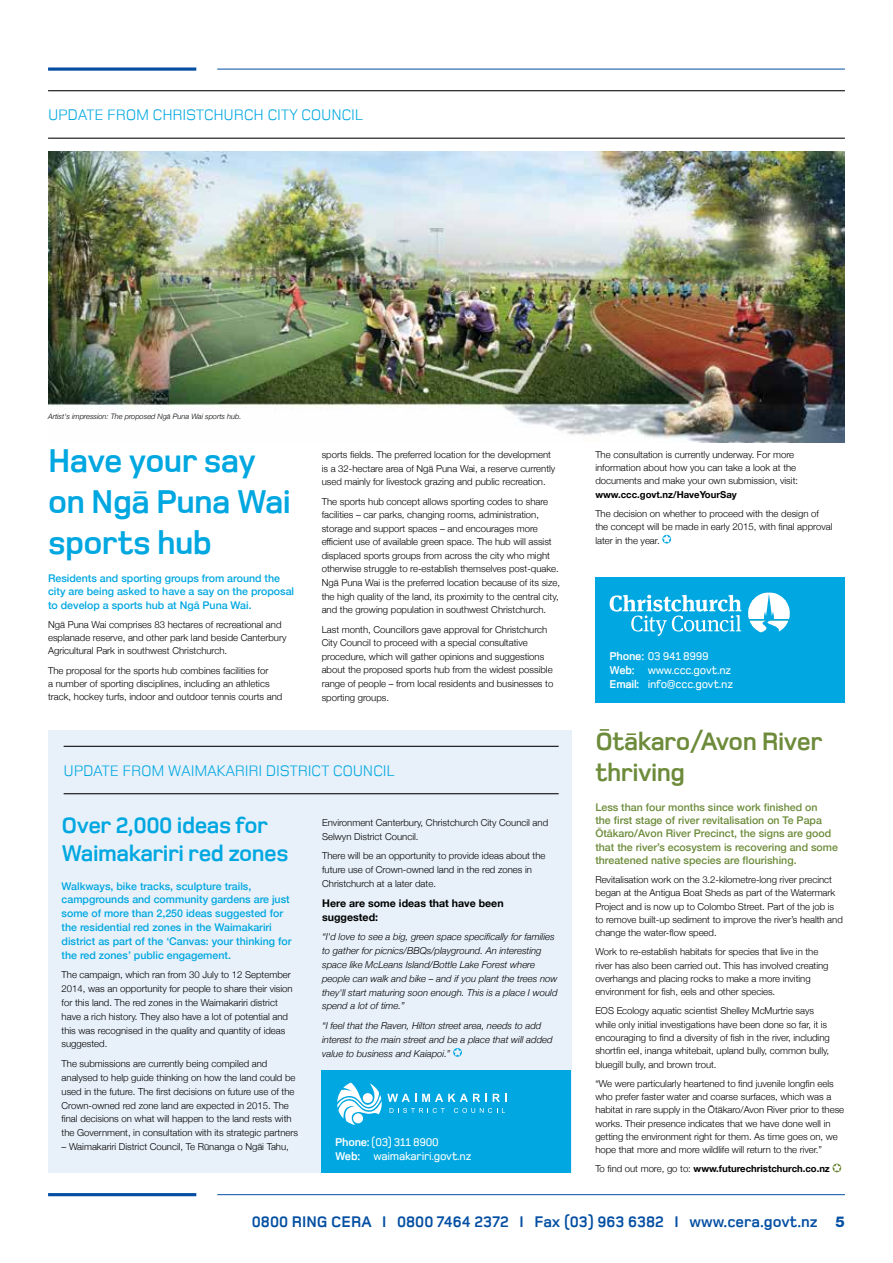
<style>
.page{position:relative;width:893px;height:1263px;background:#fff}
.page>*{position:absolute;margin:0;border:0;box-sizing:border-box;transform-origin:0 0}
.t1{font:700 33.9px/40.8px "Foundry Monoline";letter-spacing:-.02em;color:#00a7e0}
.t2{font:700 25.95px/31.2px "Foundry Monoline";letter-spacing:-.02em;color:#6d8b3a}
.t3{font:700 23.4px/28px "Foundry Monoline";letter-spacing:-.02em;color:#00a7e0}
.t4{font:15.9px "Foundry Monoline";letter-spacing:-.02em;color:#00a7e0}
.t5{font:700 15.9px "Foundry Monoline";color:#034ea2}
.t6{font:500 11.7px/14px "Foundry Monoline";letter-spacing:-.02em;color:#fff}
.t7{font:500 10.65px/13.8px "Helvetica Neue";color:#00a7e0}
.t8{font:500 10.65px/13.2px "Helvetica Neue";color:#6d8b3a}
.t9{font:700 10.65px/13.8px "Helvetica Neue";color:#000}
.t10{font:300 9.6px/13.2px "Helvetica Neue";color:#000}
.t11{font:italic 300 9.6px/13.8px "Helvetica Neue";color:#000}
.t12{font:700 9.6px "Helvetica Neue";color:#000}
.t13{font:italic 300 7.35px "Helvetica Neue";color:#000}
.s1{font-weight:700}
.s2{font-weight:300}
.s3{font-family:"Helvetica Neue LT Std";font-weight:800;font-size:14.85px}
</style>
<div class="page">
<hr style="left:48px;top:1193px;width:148px;height:3px;background:#034ea2">
<hr style="left:217px;top:1194px;width:628px;height:1px;background:#034ea2">
<svg style="left:48px;top:67px;width:148px;height:4px"></svg>
<hr style="left:217px;top:69px;width:628px;height:1px;background:#034ea2">
<hr style="left:48px;top:90px;width:797px;height:1px;background:#000">
<hr style="left:48px;top:138px;width:797px;height:1px;background:#000">
<img style="left:48px;top:152px;width:797px;height:290px">
<div style="left:595px;top:577px;width:250px;height:125px;background:#00a7e0"></div>
<hr style="left:748px;top:616px;width:42px;height:3px;background:#fff">
<hr style="left:748px;top:614px;width:42px;height:2px;background:#fff">
<hr style="left:748px;top:611px;width:42px;height:3px;background:#fff">
<hr style="left:748px;top:608px;width:42px;height:3px;background:#fff">
<hr style="left:748px;top:606px;width:42px;height:2px;background:#fff">
<hr style="left:748px;top:603px;width:42px;height:3px;background:#fff">
<hr style="left:748px;top:600px;width:42px;height:3px;background:#fff">
<hr style="left:748px;top:598px;width:42px;height:2px;background:#fff">
<hr style="left:748px;top:595px;width:42px;height:3px;background:#fff">
<hr style="left:748px;top:592px;width:42px;height:3px;background:#fff">
<hr style="left:748px;top:592px;width:42px;height:1px;background:#0066b3">
<hr style="left:749px;top:621px;width:39px;height:2px;background:#fff">
<hr style="left:749px;top:623px;width:39px;height:2px;background:#fff">
<hr style="left:749px;top:625px;width:39px;height:3px;background:#fff">
<hr style="left:749px;top:628px;width:39px;height:2px;background:#fff">
<hr style="left:749px;top:630px;width:39px;height:2px;background:#fff">
<hr style="left:749px;top:632px;width:39px;height:1px;background:#00a651">
<svg style="left:610px;top:595px;width:131px;height:41px"></svg>
<svg style="left:662px;top:535px;width:9px;height:8px"></svg>
<div style="left:48px;top:731px;width:523px;height:442px;background:#e8f1fa"></div>
<hr style="left:64px;top:746px;width:495px;height:1px;background:#000">
<hr style="left:64px;top:793px;width:495px;height:1px;background:#000">
<svg style="left:453px;top:1048px;width:9px;height:9px"></svg>
<div style="left:322px;top:1070px;width:249px;height:103px;background:#00a7e0"></div>
<svg style="left:337px;top:1082px;width:170px;height:43px"></svg>
<svg style="left:832px;top:1163px;width:9px;height:9px"></svg>
<svg style="left:134px;top:491px;width:12px;height:2px"></svg>
<svg style="left:627px;top:733px;width:9px;height:2px"></svg>
<svg style="left:600px;top:729px;width:9px;height:2px"></svg>
<h3 class="t4" style="left:48px;top:106px;width:316px">UPDATE FROM CHRISTCHURCH CITY COUNCIL</h3>
<p class="t13" style="left:48px;top:410px;width:195px">Artist's impression: The proposed Ngā Puna Wai sports hub.</p>
<h1 class="t1" style="left:48px;top:441px;width:244px">Have your say on Nga Puna Wai sports hub</h1>
<p class="t7" style="left:48px;top:571px;width:248px;line-height:13.2px">Residents and sporting groups from around the city are being asked to have a say on the proposal to develop a sports hub at Ngā Puna Wai.</p>
<p class="t10" style="left:48px;top:617px;width:240px">Ngā Puna Wai comprises 83 hectares of recreational and esplanade reserve, and other park land beside Canterbury<br>Agricultural Park in southwest Christchurch.</p>
<p class="t10" style="left:48px;top:663px;width:236px">The proposal for the sports hub combines facilities for<br>a number of sporting disciplines, including an athletics track, hockey turfs, indoor and outdoor tennis courts and</p>
<p class="t10" style="left:322px;top:447px;width:235px">sports fields. The preferred location for the development is a 32-hectare area of Ngā Puna Wai, a reserve currently used mainly for livestock grazing and public recreation.</p>
<p class="t10" style="left:322px;top:494px;width:240px">The sports hub concept allows sporting codes to share facilities – car parks, changing rooms, administration, storage and support spaces – and encourages more efficient use of available green space. The hub will assist displaced sports groups from across the city who might otherwise struggle to re-establish themselves post-quake.<br>Ngā Puna Wai is the preferred location because of its size, the high quality of the land, its proximity to the central city, and the growing population in southwest Christchurch.</p>
<p class="t10" style="left:322px;top:622px;width:233px">Last month, Councillors gave approval for Christchurch City Council to proceed with a special consultative procedure, which will gather opinions and suggestions about the proposed sports hub from the widest possible range of people – from local residents and businesses to sporting groups.</p>
<h3 class="t4" style="left:64px;top:762px;width:332px">UPDATE FROM WAIMAKARIRI DISTRICT COUNCIL</h3>
<h3 class="t3" style="left:62px;top:811px;width:229px">Over 2,000 ideas for<br>Waimakariri red zones</h3>
<p class="t7" style="left:62px;top:878px;width:231px">Walkways, bike tracks, sculpture trails, campgrounds and community gardens are just some of more than 2,250 ideas suggested for the residential red zones in the Waimakariri district as part of the ‘Canvas: your thinking for the red zones’ public engagement.</p>
<p class="t10" style="left:62px;top:967px;width:233px;line-height:13.8px">The campaign, which ran from 30 July to 12 September 2014, was an opportunity for people to share their vision for this land. The red zones in the Waimakariri district have a rich history. They also have a lot of potential and this was recognised in the quality and quantity of ideas suggested.</p>
<p class="t10" style="left:62px;top:1056px;width:238px;line-height:13.8px">The submissions are currently being compiled and analysed to help guide thinking on how the land could be used in the future. The first decisions on future use of the Crown-owned red zone land are expected in 2015. The final decisions on what will happen to the land rests with the Government, in consultation with its strategic partners</p>
<p class="t10" style="left:62px;top:1139px;width:229px">– Waimakariri District Council, Te Rūnanga o Ngāi Tahu,</p>
<p class="t10" style="left:322px;top:815px;width:227px;line-height:13.8px">Environment Canterbury, Christchurch City Council and<br>Selwyn District Council.</p>
<p class="t10" style="left:322px;top:848px;width:225px;line-height:13.8px">There will be an opportunity to provide ideas about the future use of Crown-owned land in the red zones in<br>Christchurch at a later date.</p>
<p class="t9" style="left:322px;top:896px;width:183px">Here are some ideas that have been suggested:</p>
<p class="t11" style="left:322px;top:930px;width:237px">“I'd love to see a big, green space specifically for families to gather for picnics/BBQs/playground. An interesting space like McLeans Island/Bottle Lake Forest where people can walk and bike – and if you plant the trees now they'll start maturing soon enough. This is a place I would spend a lot of time.”</p>
<p class="t11" style="left:322px;top:1018px;width:232px">“I feel that the Raven, Hilton street area, needs to add interest to the main street and be a place that will added value to business and Kaiapoi.”</p>
<p class="t6" style="left:335px;top:1135px;width:138px"><span class="s1">Phone:</span> (03) 311 8900<br><span class="s1">Web:</span> waimakariri.govt.nz</p>
<p class="t10" style="left:595px;top:447px;width:204px">The consultation is currently underway. For more information about how you can take a look at the documents and make your own submission, visit:</p>
<p class="t12" style="left:595px;top:487px;width:143px">www.ccc.govt.nz/HaveYourSay</p>
<p class="t10" style="left:595px;top:506px;width:239px">The decision on whether to proceed with the design of the concept will be made in early 2015, with final approval later in the year.</p>
<p class="t6" style="left:610px;top:649px;width:125px"><span class="s1">Phone:</span> 03 941 8999<br><span class="s1">Web:</span> www.ccc.govt.nz<br><span class="s1">Email:</span> info@ccc.govt.nz</p>
<h2 class="t2" style="left:595px;top:726px;width:229px">Otakaro/Avon River thriving</h2>
<p class="t8" style="left:595px;top:800px;width:244px">Less than four months since work finished on<br>the first stage of river revitalisation on Te Papa Ōtākaro/Avon River Precinct, the signs are good that the river’s ecosystem is recovering and some threatened native species are flourishing.</p>
<p class="t10" style="left:595px;top:872px;width:249px">Revitalisation work on the 3.2-kilometre-long river precinct began at the Antigua Boat Sheds as part of the Watermark Project and is now up to Colombo Street. Part of the job is to remove built-up sediment to improve the river’s health and change the water-flow speed.</p>
<p class="t10" style="left:595px;top:945px;width:235px">Work to re-establish habitats for species that live in the river has also been carried out. This has involved creating overhangs and placing rocks to make a more inviting environment for fish, eels and other species.</p>
<p class="t10" style="left:595px;top:1004px;width:236px">EOS Ecology aquatic scientist Shelley McMurtrie says while only initial investigations have been done so far, it is encouraging to find a diversity of fish in the river, including shortfin eel, inanga whitebait, upland bully, common bully, bluegill bully, and brown trout.</p>
<p class="t10" style="left:595px;top:1076px;width:250px">“We were particularly heartened to find juvenile longfin eels who prefer faster water and coarse surfaces, which was a habitat in rare supply in the Ōtākaro/Avon River prior to these works. Their presence indicates that we have done well in getting the environment right for them. As time goes on, we hope that more and more wildlife will return to the river.”</p>
<p class="t12" style="left:595px;top:1161px;width:236px"><span class="s2">To find out more, go to:</span> www.futurechristchurch.co.nz</p>
<h3 class="t5" style="left:252px;top:1213px;width:594px">0800 RING CERA I 0800 7464 2372 I Fax (03) 963 6382 I www.cera.govt.nz <span class="s3">5</span></h3>
</div>
